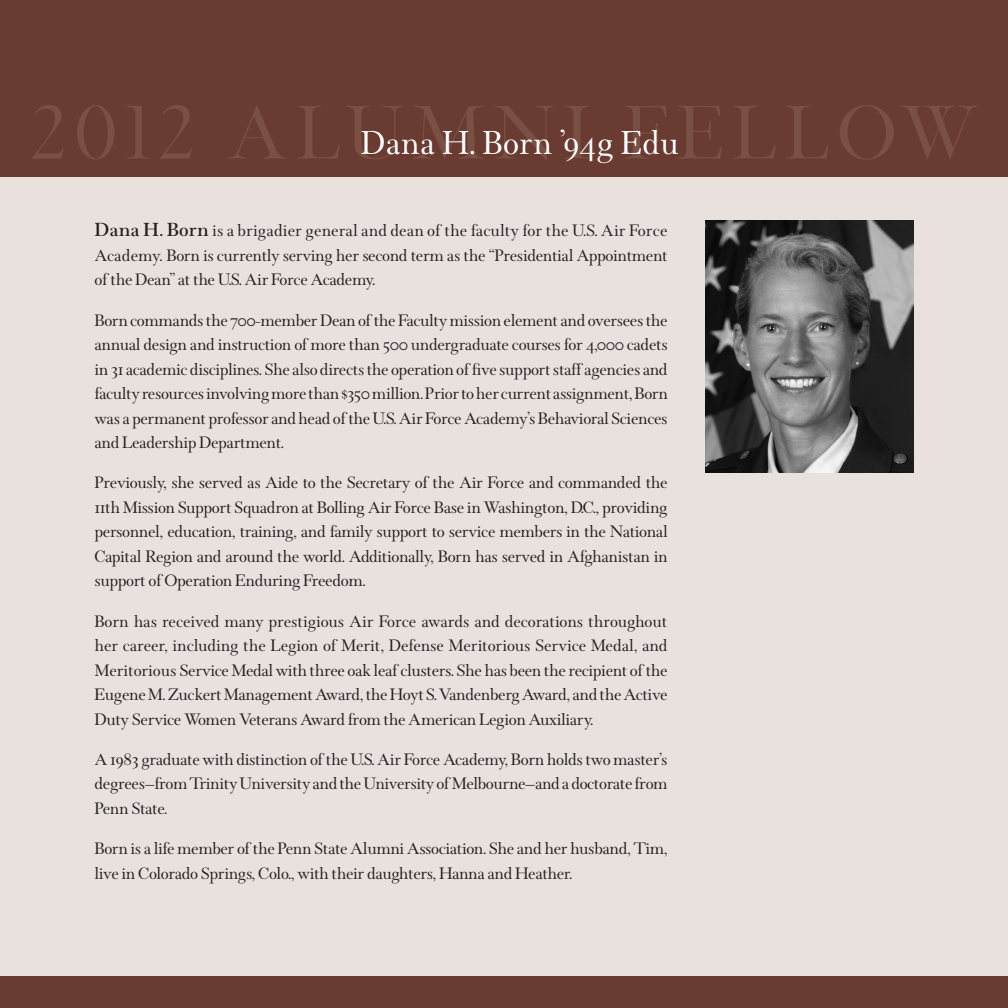
<style>
.page{position:relative;width:1008px;height:1008px;background:#e8e1dd}
.page>*{position:absolute;margin:0;border:0;box-sizing:border-box;transform-origin:0 0}
.t1{font:84px "Wessex Roman Titling";letter-spacing:.1em;color:#7a5044}
.t2{font:36.75px "Wessex";color:#fff}
.fellow_body{font:18.38px/24.5px "Wessex";letter-spacing:-.025em;color:#231f20;text-align:justify}
.s1{font-weight:600;font-size:21px}
</style>
<div class="page">
<div style="left:0;top:0;width:1008px;height:176px;background:#693b31"></div>
<div style="left:0;top:976px;width:1008px;height:32px;background:#693b31"></div>
<img style="left:706px;top:220px;width:208px;height:252px">
<p class="t1" style="left:31px;top:88px;width:948px">2012 ALUMNI FELLOW</p>
<p class="t2" style="left:361px;top:123px;width:320px">Dana H. Born ’94g Edu</p>
<p class="fellow_body" style="left:94px;top:219px;width:575px"><span class="s1">Dana H. Born</span> is a brigadier general and dean of the faculty for the U.S. Air Force Academy. Born is currently serving her second term as the “Presidential Appointment of the Dean” at the U.S. Air Force Academy.</p>
<p class="fellow_body" style="left:94px;top:308px;width:575px">Born commands the 700-member Dean of the Faculty mission element and oversees the annual design and instruction of more than 500 undergraduate courses for 4,000 cadets in 31 academic disciplines. She also directs the operation of five support staff agencies and faculty resources involving more than $350 million. Prior to her current assignment, Born was a permanent professor and head of the U.S. Air Force Academy’s Behavioral Sciences and Leadership Department.</p>
<p class="fellow_body" style="left:94px;top:471px;width:575px">Previously, she served as Aide to the Secretary of the Air Force and commanded the 11th Mission Support Squadron at Bolling Air Force Base in Washington, D.C., providing personnel, education, training, and family support to service members in the National Capital Region and around the world. Additionally, Born has served in Afghanistan in support of Operation Enduring Freedom.</p>
<p class="fellow_body" style="left:94px;top:609px;width:575px">Born has received many prestigious Air Force awards and decorations throughout her career, including the Legion of Merit, Defense Meritorious Service Medal, and Meritorious Service Medal with three oak leaf clusters. She has been the recipient of the Eugene M. Zuckert Management Award, the Hoyt S. Vandenberg Award, and the Active Duty Service Women Veterans Award from the American Legion Auxiliary.</p>
<p class="fellow_body" style="left:94px;top:747px;width:575px">A 1983 graduate with distinction of the U.S. Air Force Academy, Born holds two master’s degrees—from Trinity University and the University of Melbourne—and a doctorate from Penn State.</p>
<p class="fellow_body" style="left:94px;top:836px;width:575px">Born is a life member of the Penn State Alumni Association. She and her husband, Tim, live in Colorado Springs, Colo., with their daughters, Hanna and Heather.</p>
</div>
